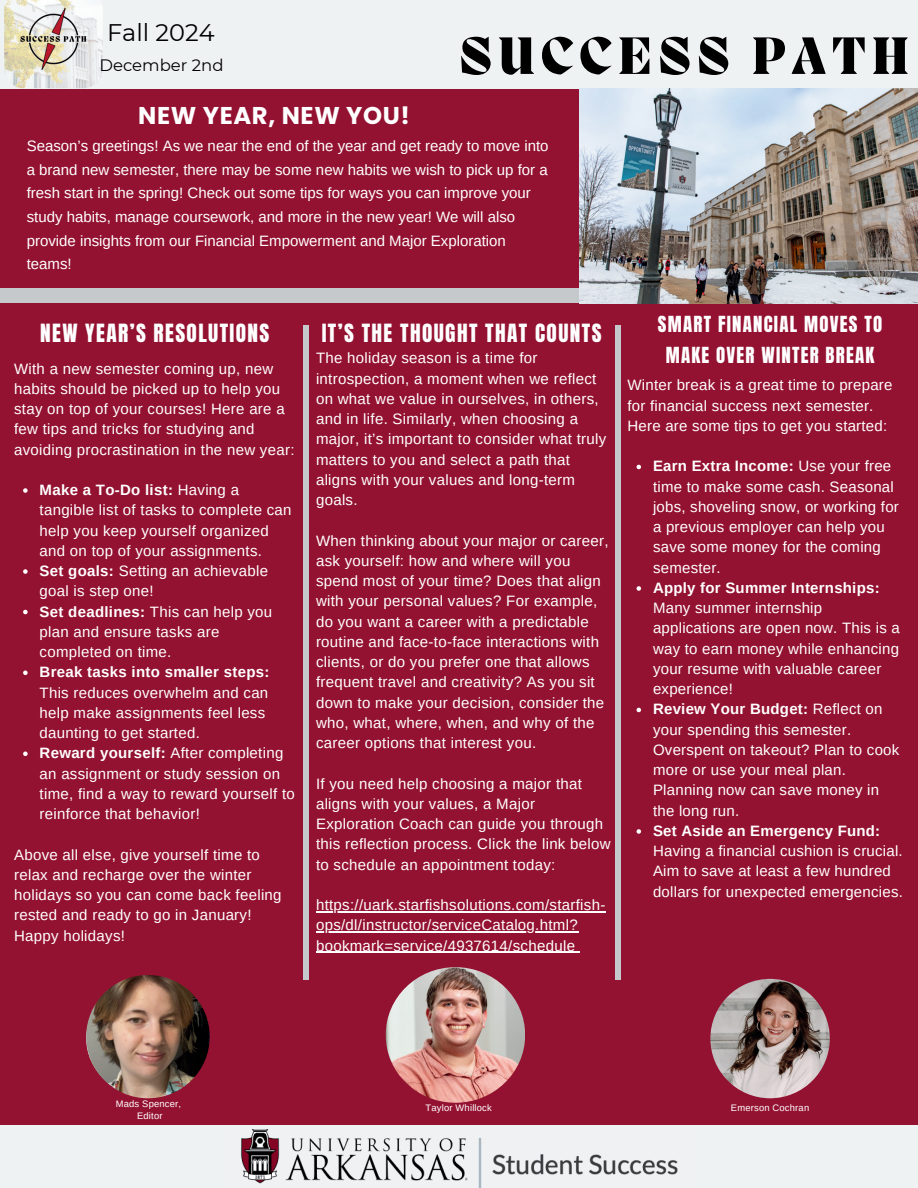
<style>
.page{position:relative;width:918px;height:1188px;background:#941231}
.page>*{position:absolute;margin:0;border:0;box-sizing:border-box;transform-origin:0 0}
.t1{font:800 54px "Migra";letter-spacing:.1em;color:#000}
.t2{font:700 24.3px "Poppins";letter-spacing:.025em;color:#fff}
.t3{font:24px "Montserrat";color:#000}
.t4{font:21.3px "Anton";letter-spacing:.065em;color:#fff}
.t5{font:18.9px/30.5px "Anton";letter-spacing:.065em;color:#fff;text-align:center}
.t6{font:16.5px "Montserrat";color:#000}
.t7{font:15px/20.2px "Arimo";letter-spacing:.02em;color:#fff}
.t8{font:15px/23.7px "Arimo";color:#fff}
.t9{font:700 15px "Arimo";letter-spacing:.015em;color:#fff}
.t10{font:9.45px/12.5px "Arimo";letter-spacing:.02em;color:#fff;text-align:center}
.s1{font-weight:700}
</style>
<div class="page">
<div style="left:0;top:288px;width:580px;height:15px;background:#c6c9cc"></div>
<div style="left:0;top:1126px;width:918px;height:62px;background:#eff2f3"></div>
<div style="left:303px;top:326px;width:6px;height:654px;background:#c6c9cc"></div>
<div style="left:615px;top:326px;width:6px;height:654px;background:#c6c9cc"></div>
<div style="left:0;top:0;width:918px;height:88px;background:#eff2f3"></div>
<img style="left:241px;top:1129px;width:437px;height:59px">
<img style="left:710px;top:979px;width:120px;height:119px;border-radius:50%">
<img style="left:4px;top:0;width:99px;height:88px">
<img style="left:386px;top:967px;width:139px;height:136px;border-radius:50%">
<img style="left:86px;top:975px;width:124px;height:123px;border-radius:50%">
<img style="left:580px;top:88px;width:337px;height:215px">
<hr style="left:316px;top:911px;width:290px;height:1px;background:#fff">
<hr style="left:316px;top:932px;width:262px;height:1px;background:#fff">
<hr style="left:316px;top:952px;width:259px;height:1px;background:#fff">
<svg style="left:637px;top:465px;width:4px;height:4px"></svg>
<svg style="left:637px;top:586px;width:4px;height:5px"></svg>
<svg style="left:637px;top:708px;width:4px;height:4px"></svg>
<svg style="left:637px;top:829px;width:4px;height:5px"></svg>
<svg style="left:23px;top:488px;width:5px;height:5px"></svg>
<svg style="left:23px;top:569px;width:5px;height:5px"></svg>
<svg style="left:23px;top:610px;width:5px;height:4px"></svg>
<svg style="left:23px;top:671px;width:5px;height:4px"></svg>
<svg style="left:23px;top:752px;width:5px;height:4px"></svg>
<h3 class="t3" style="left:107px;top:16px;width:109px">Fall 2024</h3>
<p class="t6" style="left:99px;top:54px;width:126px">December 2nd</p>
<h2 class="t2" style="left:138px;top:102px;width:273px">NEW YEAR, NEW YOU!</h2>
<h1 class="t1" style="left:459px;top:22px;width:452px">SUCCESS PATH</h1>
<p class="t8" style="left:27px;top:134px;width:523px">Season’s greetings! As we near the end of the year and get ready to move into a brand new semester, there may be some new habits we wish to pick up for a fresh start in the spring! Check out some tips for ways you can improve your study habits, manage coursework, and more in the new year! We will also provide insights from our Financial Empowerment and Major Exploration teams!</p>
<h3 class="t4" style="left:40px;top:322px;width:231px">NEW YEAR’S RESOLUTIONS</h3>
<p class="t7" style="left:14px;top:358px;width:282px">With a new semester coming up, new habits should be picked up to help you stay on top of your courses! Here are a few tips and tricks for studying and avoiding procrastination in the new year:</p>
<p class="t7" style="left:40px;top:480px;width:253px"><span class="s1">Make a To-Do list:</span> Having a tangible list of tasks to complete can help you keep yourself organized and on top of your assignments.<br><span class="s1">Set goals:</span> Setting an achievable goal is step one!<br><span class="s1">Set deadlines:</span> This can help you plan and ensure tasks are completed on time.</p>
<p class="t9" style="left:40px;top:662px;width:231px">Break tasks into smaller steps:</p>
<p class="t7" style="left:40px;top:682px;width:257px">This reduces overwhelm and can help make assignments feel less daunting to get started.<br><span class="s1">Reward yourself:</span> After completing an assignment or study session on time, find a way to reward yourself to reinforce that behavior!</p>
<p class="t7" style="left:14px;top:844px;width:269px">Above all else, give yourself time to relax and recharge over the winter holidays so you can come back feeling rested and ready to go in January!<br>Happy holidays!</p>
<h3 class="t4" style="left:322px;top:322px;width:281px">IT’S THE THOUGHT THAT COUNTS</h3>
<p class="t7" style="left:316px;top:348px;width:292px">The holiday season is a time for introspection, a moment when we reflect on what we value in ourselves, in others, and in life. Similarly, when choosing a major, it’s important to consider what truly matters to you and select a path that aligns with your values and long-term goals.</p>
<p class="t7" style="left:316px;top:530px;width:294px">When thinking about your major or career, ask yourself: how and where will you spend most of your time? Does that align with your personal values? For example, do you want a career with a predictable routine and face-to-face interactions with clients, or do you prefer one that allows frequent travel and creativity? As you sit down to make your decision, consider the who, what, where, when, and why of the career options that interest you.</p>
<p class="t7" style="left:316px;top:773px;width:296px">If you need help choosing a major that aligns with your values, a Major Exploration Coach can guide you through this reflection process. Click the link below to schedule an appointment today:</p>
<p class="t7" style="left:316px;top:895px;width:291px">https://uark.starfishsolutions.com/starfish&shy;ops/dl/instructor/serviceCatalog.html? bookmark=service/4937614/schedule</p>
<p class="t5" style="left:658px;top:311px;width:226px">SMART FINANCIAL MOVES TO<br>MAKE OVER WINTER BREAK</p>
<p class="t7" style="left:628px;top:375px;width:266px">Winter break is a great time to prepare for financial success next semester.<br>Here are some tips to get you started:</p>
<p class="t7" style="left:653px;top:456px;width:247px"><span class="s1">Earn Extra Income:</span> Use your free time to make some cash. Seasonal jobs, shoveling snow, or working for a previous employer can help you save some money for the coming semester.</p>
<p class="t9" style="left:653px;top:577px;width:228px">Apply for Summer Internships:</p>
<p class="t7" style="left:653px;top:598px;width:248px">Many summer internship applications are open now. This is a way to earn money while enhancing your resume with valuable career experience!<br><span class="s1">Review Your Budget:</span> Reflect on your spending this semester.<br>Overspent on takeout? Plan to cook more or use your meal plan.<br>Planning now can save money in the long run.</p>
<p class="t9" style="left:653px;top:820px;width:229px">Set Aside an Emergency Fund:</p>
<p class="t7" style="left:653px;top:841px;width:251px">Having a financial cushion is crucial.<br>Aim to save at least a few hundred dollars for unexpected emergencies.</p>
<p class="t10" style="left:116px;top:1097px;width:67px">Mads Spencer,<br>Editor</p>
<p class="t10" style="left:426px;top:1102px;width:68px">Taylor Whillock</p>
<p class="t10" style="left:731px;top:1102px;width:80px">Emerson Cochran</p>
</div>
